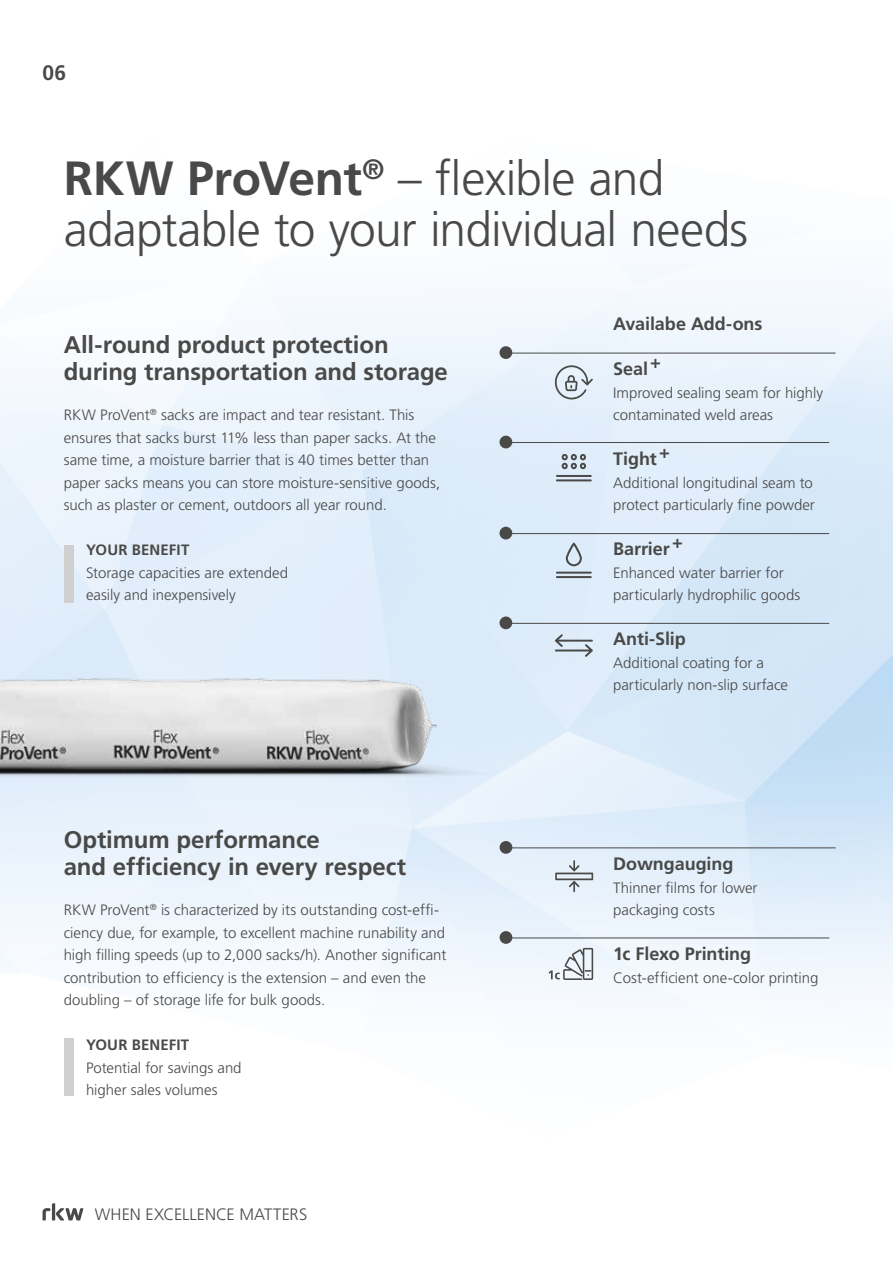
<style>
.page{position:relative;width:893px;height:1263px;background:#fff}
.page>*{position:absolute;margin:0;border:0;box-sizing:border-box;transform-origin:0 0}
.t1{font:300 48px/51px "Frutiger LT Pro";letter-spacing:-.015em;color:#494948}
.t2{font:700 24px/27px "Frutiger LT Pro";letter-spacing:-.005em;color:#494948}
.t3{font:700 21px "Frutiger LT Pro";color:#494948}
.t4{font:700 18px "Frutiger LT Pro";letter-spacing:-.005em;color:#494948}
.t5{font:300 16.5px "Frutiger LT Pro";letter-spacing:.005em;color:#494948}
.t6{font:300 15px/22.5px "Frutiger LT Pro";color:#494948}
.t7{font:700 15px "Frutiger LT Pro";letter-spacing:.01em;color:#494948}
.s1{font-weight:700}
</style>
<div class="page">
<img style="left:0;top:268px;width:893px;height:953px">
<svg style="left:43px;top:1203px;width:40px;height:17px"></svg>
<img style="left:0;top:640px;width:559px;height:164px">
<hr style="left:506px;top:353px;width:330px;height:1px;background:#494948">
<div style="left:499px;top:346px;width:13px;height:13px;background:#494948;border-radius:50%"></div>
<hr style="left:506px;top:847px;width:330px;height:1px;background:#494948">
<div style="left:500px;top:841px;width:12px;height:13px;background:#494948;border-radius:50%"></div>
<hr style="left:506px;top:442px;width:323px;height:1px;background:#494948">
<div style="left:499px;top:436px;width:13px;height:12px;background:#494948;border-radius:50%"></div>
<hr style="left:506px;top:937px;width:323px;height:1px;background:#494948">
<div style="left:500px;top:931px;width:12px;height:13px;background:#494948;border-radius:50%"></div>
<hr style="left:506px;top:533px;width:323px;height:1px;background:#494948">
<div style="left:499px;top:527px;width:13px;height:12px;background:#494948;border-radius:50%"></div>
<hr style="left:506px;top:623px;width:323px;height:1px;background:#494948">
<div style="left:499px;top:616px;width:13px;height:13px;background:#494948;border-radius:50%"></div>
<div style="left:64px;top:546px;width:9px;height:57px;background:#cfcfcf"></div>
<div style="left:64px;top:1038px;width:9px;height:58px;background:#cfcfcf"></div>
<svg style="left:554px;top:365px;width:39px;height:34px"></svg>
<svg style="left:555px;top:634px;width:38px;height:23px"></svg>
<svg style="left:555px;top:860px;width:38px;height:32px"></svg>
<hr style="left:556px;top:475px;width:36px;height:2px;background:#494948">
<hr style="left:556px;top:479px;width:36px;height:2px;background:#494948">
<svg style="left:561px;top:454px;width:25px;height:15px"></svg>
<hr style="left:556px;top:572px;width:36px;height:2px;background:#494948">
<hr style="left:556px;top:576px;width:36px;height:2px;background:#494948">
<svg style="left:566px;top:543px;width:16px;height:23px"></svg>
<svg style="left:549px;top:948px;width:44px;height:32px"></svg>
<h3 class="t3" style="left:43px;top:60px;width:25px">06</h3>
<h1 class="t1" style="left:64px;top:153px;width:686px"><span class="s1">RKW ProVent</span><sup>®</sup> – flexible and adaptable to your individual needs</h1>
<h2 class="t2" style="left:64px;top:331px;width:386px">All-round product protection during transportation and storage</h2>
<p class="t6" style="left:64px;top:404px;width:378px">RKW ProVent<sup>®</sup> sacks are impact and tear resistant. This ensures that sacks burst 11% less than paper sacks. At the same time, a moisture barrier that is 40 times better than paper sacks means you can store moisture-sensitive goods, such as plaster or cement, outdoors all year round.</p>
<p class="t7" style="left:86px;top:541px;width:105px">YOUR BENEFIT</p>
<p class="t6" style="left:86px;top:561px;width:204px">Storage capacities are extended easily and inexpensively</p>
<h2 class="t2" style="left:64px;top:826px;width:344px">Optimum performance<br>and efficiency in every respect</h2>
<p class="t6" style="left:64px;top:899px;width:384px">RKW ProVent<sup>®</sup> is characterized by its outstanding cost-effi&shy;ciency due, for example, to excellent machine runability and high filling speeds (up to 2,000 sacks/h). Another significant contribution to efficiency is the extension – and even the doubling – of storage life for bulk goods.</p>
<p class="t7" style="left:86px;top:1036px;width:105px">YOUR BENEFIT</p>
<p class="t6" style="left:86px;top:1056px;width:157px">Potential for savings and higher sales volumes</p>
<p class="t5" style="left:95px;top:1204px;width:214px">WHEN EXCELLENCE MATTERS</p>
<p class="t4" style="left:613px;top:313px;width:151px">Availabe Add-ons</p>
<p class="t4" style="left:613px;top:358px;width:49px">Seal+</p>
<p class="t6" style="left:613px;top:381px;width:211px">Improved sealing seam for highly contaminated weld areas</p>
<p class="t4" style="left:613px;top:448px;width:58px">Tight+</p>
<p class="t6" style="left:613px;top:471px;width:203px">Additional longitudinal seam to protect particularly fine powder</p>
<p class="t4" style="left:613px;top:538px;width:71px">Barrier+</p>
<p class="t6" style="left:613px;top:561px;width:188px">Enhanced water barrier for particularly hydrophilic goods</p>
<p class="t4" style="left:613px;top:628px;width:74px">Anti-Slip</p>
<p class="t6" style="left:613px;top:651px;width:176px">Additional coating for a particularly non-slip surface</p>
<p class="t4" style="left:613px;top:853px;width:122px">Downgauging</p>
<p class="t6" style="left:613px;top:876px;width:146px">Thinner films for lower packaging costs</p>
<p class="t4" style="left:613px;top:943px;width:139px">1c Flexo Printing</p>
<p class="t6" style="left:613px;top:966px;width:207px">Cost-efficient one-color printing</p>
</div>
